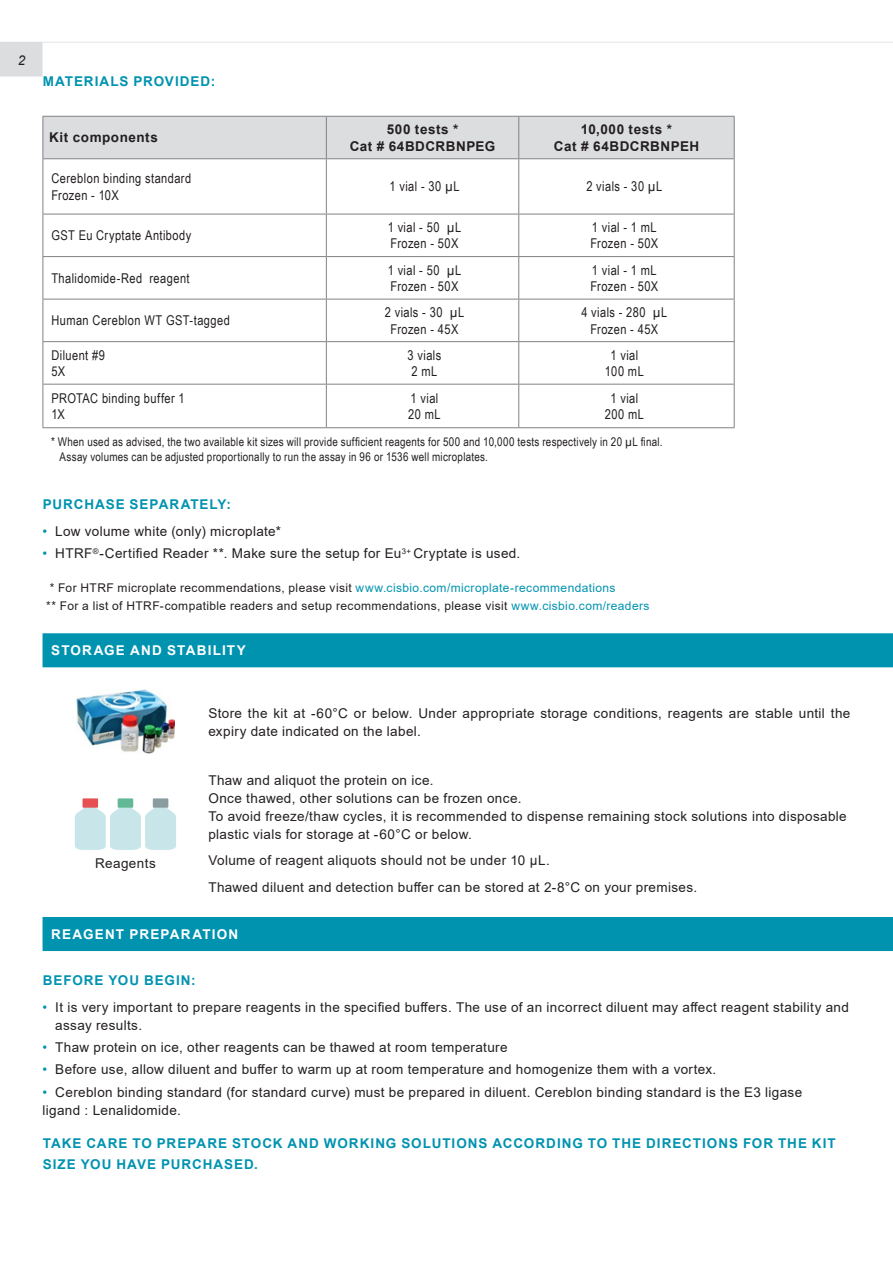
<style>
.page{position:relative;width:893px;height:1263px;background:#fff}
.page>*{position:absolute;margin:0;border:0;box-sizing:border-box;transform-origin:0 0}
.paragraphe{font:13.5px/18px "Arial";letter-spacing:.025em;color:#231f20}
.table_texte{font:13.5px/16.5px "Arial Narrow";letter-spacing:.03em;color:#231f20}
.t1{font:700 13.5px/21px "Arial";letter-spacing:.07em;color:#0093b0}
.table_title{font:700 13.5px "Arial";letter-spacing:.04em;color:#231f20}
.t2{font:700 13.5px "Arial";letter-spacing:.09em;color:#fff}
.paragraphe_CENTRE{font:13.5px "Arial";letter-spacing:.03em;color:#231f20}
.paragraphe-2{font:italic 13.5px "Arial";color:#231f20}
.legend_texte{font:12px/15px "Arial Narrow";letter-spacing:.02em;color:#231f20}
.paragraphe-3{font:12px/18px "Arial";letter-spacing:.03em;color:#231f20}
.s1{color:#0093b0}
</style>
<div class="page">
<svg style="left:0;top:42px;width:893px;height:35px"></svg>
<div style="left:43px;top:633px;width:850px;height:34px;background:#0093b0"></div>
<div style="left:43px;top:917px;width:850px;height:34px;background:#0093b0"></div>
<div style="left:44px;top:117px;width:690px;height:41px;background:#dcdddf"></div>
<svg style="left:44px;top:159px;width:690px;height:268px"></svg>
<hr style="left:43px;top:116px;width:283px;height:1px;background:#808285">
<hr style="left:43px;top:117px;width:1px;height:41px;background:#808285">
<hr style="left:326px;top:116px;width:193px;height:1px;background:#808285">
<hr style="left:326px;top:117px;width:1px;height:41px;background:#808285">
<hr style="left:519px;top:116px;width:216px;height:1px;background:#808285">
<hr style="left:518px;top:117px;width:1px;height:41px;background:#808285">
<hr style="left:734px;top:117px;width:1px;height:41px;background:#808285">
<hr style="left:43px;top:158px;width:283px;height:1px;background:#808285">
<hr style="left:43px;top:159px;width:1px;height:55px;background:#808285">
<hr style="left:326px;top:158px;width:193px;height:1px;background:#808285">
<hr style="left:326px;top:159px;width:1px;height:55px;background:#808285">
<hr style="left:519px;top:158px;width:216px;height:1px;background:#808285">
<hr style="left:518px;top:159px;width:1px;height:55px;background:#808285">
<hr style="left:734px;top:159px;width:1px;height:55px;background:#808285">
<hr style="left:43px;top:214px;width:283px;height:1px;background:#808285">
<hr style="left:43px;top:214px;width:1px;height:42px;background:#808285">
<hr style="left:326px;top:214px;width:193px;height:1px;background:#808285">
<hr style="left:326px;top:214px;width:1px;height:42px;background:#808285">
<hr style="left:519px;top:214px;width:216px;height:1px;background:#808285">
<hr style="left:518px;top:214px;width:1px;height:42px;background:#808285">
<hr style="left:734px;top:214px;width:1px;height:42px;background:#808285">
<hr style="left:43px;top:256px;width:283px;height:1px;background:#808285">
<hr style="left:43px;top:257px;width:1px;height:42px;background:#808285">
<hr style="left:326px;top:256px;width:193px;height:1px;background:#808285">
<hr style="left:326px;top:257px;width:1px;height:42px;background:#808285">
<hr style="left:519px;top:256px;width:216px;height:1px;background:#808285">
<hr style="left:518px;top:257px;width:1px;height:42px;background:#808285">
<hr style="left:734px;top:257px;width:1px;height:42px;background:#808285">
<hr style="left:43px;top:299px;width:283px;height:1px;background:#808285">
<hr style="left:43px;top:299px;width:1px;height:42px;background:#808285">
<hr style="left:326px;top:299px;width:193px;height:1px;background:#808285">
<hr style="left:326px;top:299px;width:1px;height:42px;background:#808285">
<hr style="left:519px;top:299px;width:216px;height:1px;background:#808285">
<hr style="left:518px;top:299px;width:1px;height:42px;background:#808285">
<hr style="left:734px;top:299px;width:1px;height:42px;background:#808285">
<hr style="left:43px;top:341px;width:283px;height:1px;background:#808285">
<hr style="left:43px;top:342px;width:1px;height:42px;background:#808285">
<hr style="left:326px;top:341px;width:193px;height:1px;background:#808285">
<hr style="left:326px;top:342px;width:1px;height:42px;background:#808285">
<hr style="left:519px;top:341px;width:216px;height:1px;background:#808285">
<hr style="left:518px;top:342px;width:1px;height:42px;background:#808285">
<hr style="left:734px;top:342px;width:1px;height:42px;background:#808285">
<hr style="left:43px;top:384px;width:283px;height:1px;background:#808285">
<hr style="left:43px;top:384px;width:1px;height:43px;background:#808285">
<hr style="left:326px;top:384px;width:193px;height:1px;background:#808285">
<hr style="left:326px;top:384px;width:1px;height:43px;background:#808285">
<hr style="left:519px;top:384px;width:216px;height:1px;background:#808285">
<hr style="left:518px;top:384px;width:1px;height:43px;background:#808285">
<hr style="left:734px;top:384px;width:1px;height:43px;background:#808285">
<hr style="left:43px;top:427px;width:283px;height:1px;background:#808285">
<hr style="left:326px;top:427px;width:193px;height:1px;background:#808285">
<hr style="left:519px;top:427px;width:216px;height:1px;background:#808285">
<img style="left:77px;top:689px;width:97px;height:65px">
<div style="left:83px;top:798px;width:15px;height:10px;background:#e75052"></div>
<div style="left:118px;top:798px;width:15px;height:10px;background:#63b995"></div>
<svg style="left:75px;top:804px;width:101px;height:46px"></svg>
<div style="left:153px;top:798px;width:15px;height:10px;background:#8b9ca0"></div>
<p class="paragraphe-2" style="left:18px;top:51px;width:9px">2</p>
<h5 class="t1" style="left:43px;top:71px;width:174px">MATERIALS PROVIDED:</h5>
<p class="table_title" style="left:49px;top:128px;width:110px">Kit components</p>
<p class="table_title" style="left:387px;top:120px;width:73px">500 tests *</p>
<p class="table_title" style="left:350px;top:136px;width:147px">Cat # 64BDCRBNPEG</p>
<p class="table_title" style="left:581px;top:120px;width:93px">10,000 tests *</p>
<p class="table_title" style="left:554px;top:136px;width:147px">Cat # 64BDCRBNPEH</p>
<p class="table_texte" style="left:51px;top:170px;width:141px">Cereblon binding standard<br>Frozen - 10X</p>
<p class="table_texte" style="left:389px;top:178px;width:72px">1 vial - 30 µL</p>
<p class="table_texte" style="left:586px;top:178px;width:78px">2 vials - 30 µL</p>
<p class="table_texte" style="left:51px;top:227px;width:141px">GST Eu Cryptate Antibody</p>
<p class="table_texte" style="left:388px;top:218px;width:75px">1 vial - 50 µL<br>Frozen - 50X</p>
<p class="table_texte" style="left:590px;top:218px;width:69px">1 vial - 1 mL<br>Frozen - 50X</p>
<p class="table_texte" style="left:51px;top:269px;width:140px">Thalidomide-Red reagent</p>
<p class="table_texte" style="left:388px;top:261px;width:75px">1 vial - 50 µL<br>Frozen - 50X</p>
<p class="table_texte" style="left:590px;top:261px;width:69px">1 vial - 1 mL<br>Frozen - 50X</p>
<p class="table_texte" style="left:51px;top:312px;width:180px">Human Cereblon WT GST-tagged</p>
<p class="table_texte" style="left:385px;top:303px;width:81px;text-align:center">2 vials - 30 µL<br>Frozen - 45X</p>
<p class="table_texte" style="left:581px;top:303px;width:88px;text-align:center">4 vials - 280 µL<br>Frozen - 45X</p>
<p class="table_texte" style="left:51px;top:346px;width:55px">Diluent #9<br>5X</p>
<p class="table_texte" style="left:408px;top:346px;width:35px">3 vials<br>2 mL</p>
<p class="table_texte" style="left:605px;top:346px;width:40px;text-align:center">1 vial<br>100 mL</p>
<p class="table_texte" style="left:51px;top:389px;width:135px">PROTAC binding buffer 1<br>1X</p>
<p class="table_texte" style="left:408px;top:389px;width:34px">1 vial<br>20 mL</p>
<p class="table_texte" style="left:605px;top:389px;width:41px;text-align:center">1 vial<br>200 mL</p>
<p class="legend_texte" style="left:60px;top:433px;width:604px;text-indent:-9px">* When used as advised, the two available kit sizes will provide sufficient reagents for 500 and 10,000 tests respectively in 20 µL final.<br>Assay volumes can be adjusted proportionally to run the assay in 96 or 1536 well microplates.</p>
<h5 class="t1" style="left:43px;top:494px;width:190px">PURCHASE SEPARATELY:</h5>
<p class="paragraphe" style="left:43px;top:522px;width:240px"><span class="s1">•</span> Low volume white (only) microplate*</p>
<p class="paragraphe" style="left:43px;top:544px;width:479px"><span class="s1">•</span> HTRF<sup>®</sup>-Certified Reader **. Make sure the setup for Eu<sup>3+</sup> Cryptate is used.</p>
<p class="paragraphe-3" style="left:46px;top:579px;width:605px">* For HTRF microplate recommendations, please visit <span class="s1">www.cisbio.com/microplate-recommendations<br></span>** For a list of HTRF-compatible readers and setup recommendations, please visit <span class="s1">www.cisbio.com/readers</span></p>
<h4 class="t2" style="left:51px;top:641px;width:196px">STORAGE AND STABILITY</h4>
<p class="paragraphe" style="left:208px;top:704px;width:644px">Store the kit at -60°C or below. Under appropriate storage conditions, reagents are stable until the expiry date indicated on the label.</p>
<p class="paragraphe" style="left:208px;top:771px;width:640px">Thaw and aliquot the protein on ice.<br>Once thawed, other solutions can be frozen once.<br>To avoid freeze/thaw cycles, it is recommended to dispense remaining stock solutions into disposable plastic vials for storage at -60°C or below.</p>
<p class="paragraphe" style="left:208px;top:851px;width:343px">Volume of reagent aliquots should not be under 10 μL.</p>
<p class="paragraphe" style="left:208px;top:878px;width:490px">Thawed diluent and detection buffer can be stored at 2-8°C on your premises.</p>
<h4 class="t2" style="left:51px;top:925px;width:188px">REAGENT PREPARATION</h4>
<h5 class="t1" style="left:43px;top:970px;width:154px">BEFORE YOU BEGIN:</h5>
<p class="paragraphe" style="left:55px;top:998px;width:795px;text-indent:-13px"><span class="s1">•</span> It is very important to prepare reagents in the specified buffers. The use of an incorrect diluent may affect reagent stability and assay results.</p>
<p class="paragraphe" style="left:43px;top:1038px;width:467px"><span class="s1">•</span> Thaw protein on ice, other reagents can be thawed at room temperature</p>
<p class="paragraphe" style="left:43px;top:1060px;width:675px"><span class="s1">•</span> Before use, allow diluent and buffer to warm up at room temperature and homogenize them with a vortex.</p>
<p class="paragraphe" style="left:43px;top:1083px;width:761px"><span class="s1">•</span> Cereblon binding standard (for standard curve) must be prepared in diluent. Cereblon binding standard is the E3 ligase ligand : Lenalidomide.</p>
<h5 class="t1" style="left:43px;top:1133px;width:794px">TAKE CARE TO PREPARE STOCK AND WORKING SOLUTIONS ACCORDING TO THE DIRECTIONS FOR THE KIT<br>SIZE YOU HAVE PURCHASED.</h5>
<p class="paragraphe_CENTRE" style="left:95px;top:854px;width:62px">Reagents</p>
</div>
